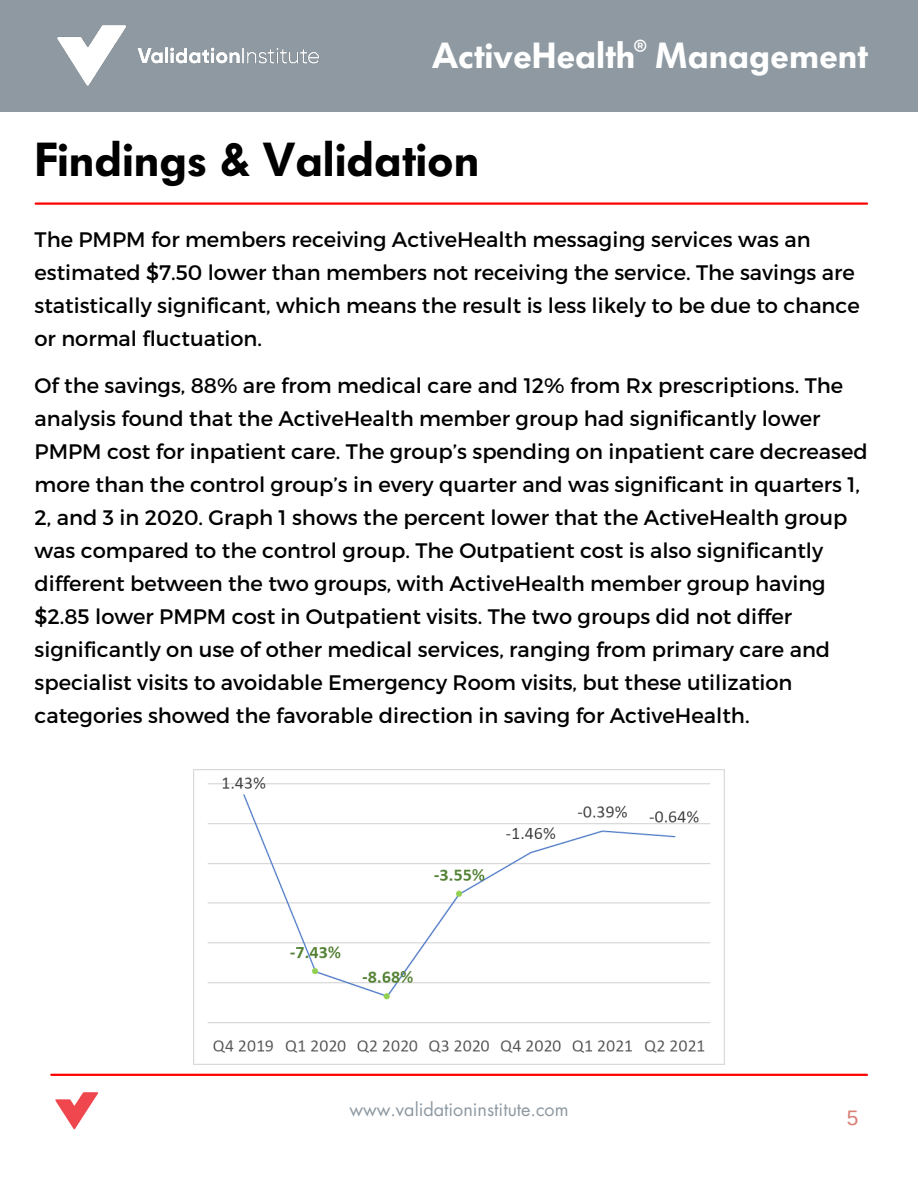
<style>
.page{position:relative;width:918px;height:1188px;background:#fff}
.page>*{position:absolute;margin:0;border:0;box-sizing:border-box;transform-origin:0 0}
.t1{font:600 47.25px "Futura BQ";color:#000}
.t2{font:600 36px "Futura BQ";color:#fff}
.t3{font:21px/33px "Montserrat";color:#000}
.t4{font:21px "Arimo";color:#d97f76}
.t5{font:18px "Futura LT";color:#8e99a2}
.t6{font:700 18px "Montserrat";color:#fff}
</style>
<div class="page">
<div style="left:0;top:0;width:918px;height:111px;background:#8e99a2"></div>
<img style="left:57px;top:25px;width:262px;height:61px">
<hr style="left:51px;top:1074px;width:816px;height:2px;background:#f00">
<img style="left:55px;top:1092px;width:44px;height:38px">
<hr style="left:36px;top:202px;width:831px;height:3px;background:#f00">
<img style="left:193px;top:770px;width:531px;height:294px">
<p class="t6" style="left:634px;top:34px;width:15px">®</p>
<p class="t2" style="left:432px;top:35px;width:437px">ActiveHealth Management</p>
<p class="t1" style="left:35px;top:132px;width:446px">Findings &amp; Validation</p>
<p class="t3" style="left:35px;top:222px;width:827px">The PMPM for members receiving ActiveHealth messaging services was an estimated $7.50 lower than members not receiving the service. The savings are statistically significant, which means the result is less likely to be due to chance or normal fluctuation.</p>
<p class="t3" style="left:35px;top:368px;width:835px">Of the savings, 88% are from medical care and 12% from Rx prescriptions. The analysis found that the ActiveHealth member group had significantly lower PMPM cost for inpatient care. The group’s spending on inpatient care decreased more than the control group’s in every quarter and was significant in quarters 1, 2, and 3 in 2020. Graph 1 shows the percent lower that the ActiveHealth group was compared to the control group. The Outpatient cost is also significantly different between the two groups, with ActiveHealth member group having $2.85 lower PMPM cost in Outpatient visits. The two groups did not differ significantly on use of other medical services, ranging from primary care and specialist visits to avoidable Emergency Room visits, but these utilization categories showed the favorable direction in saving for ActiveHealth.</p>
<p class="t5" style="left:349px;top:1098px;width:221px">www.validationinstitute.com</p>
<p class="t4" style="left:847px;top:1106px;width:13px">5</p>
</div>
